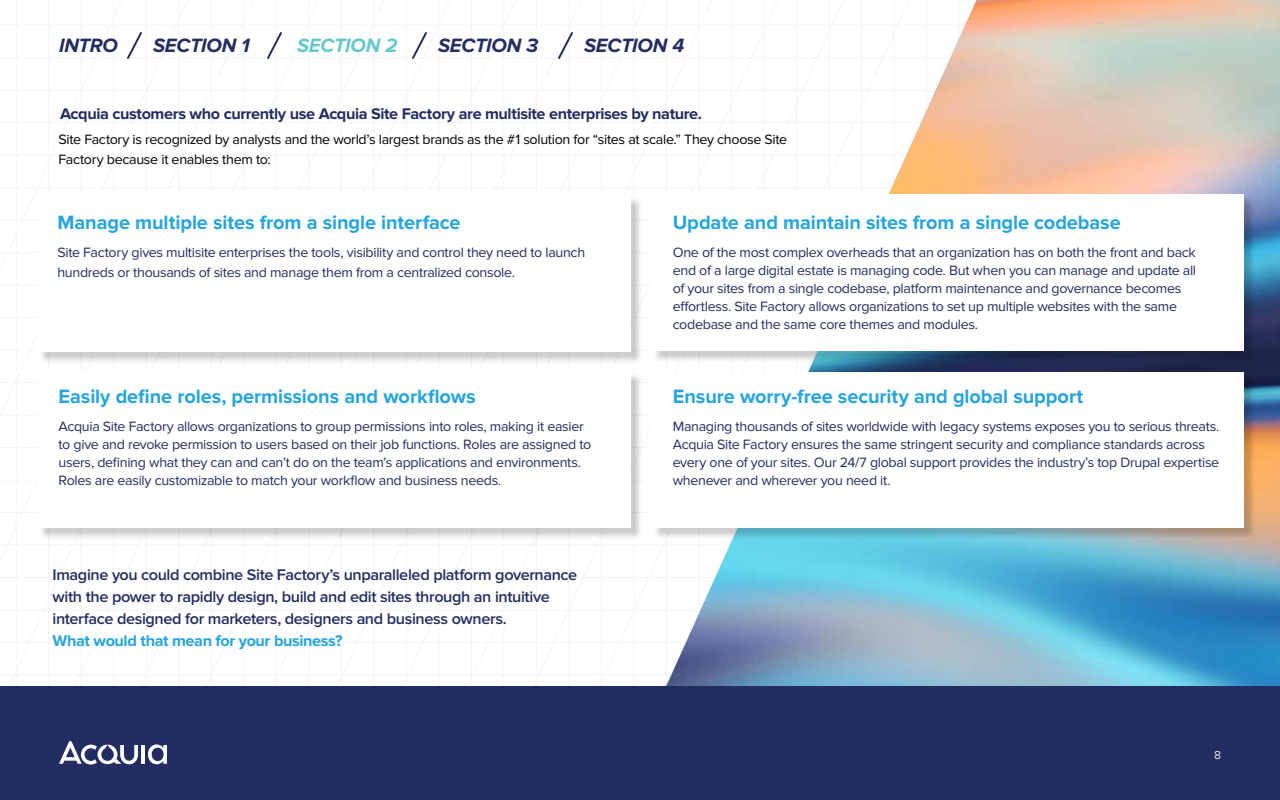
<style>
.page{position:relative;width:1280px;height:800px;background:#fff}
.page>*{position:absolute;margin:0;border:0;box-sizing:border-box;transform-origin:0 0}
.t1{font:700 20px "Proxima Nova";letter-spacing:-.005em;color:#26a4dd}
.t2{font:italic 700 20px "Proxima Nova";letter-spacing:-.005em;color:#232d61}
.t3{font:italic 700 20px "Proxima Nova";letter-spacing:-.005em;color:#67c8ca}
.t4{font:600 16px/22px "Proxima Nova";letter-spacing:-.025em;color:#232d61}
.t5{font:700 16px "Proxima Nova";letter-spacing:-.025em;color:#232d61}
.t6{font:700 16px "Proxima Nova";letter-spacing:-.025em;color:#26a4dd}
.t7{font:14px/18px "Proxima Nova";letter-spacing:-.02em;color:#232d61}
.t8{font:14px/20px "Proxima Nova";letter-spacing:-.025em;color:#000}
.t9{font:12px "Proxima Nova";color:#e1e2e3}
</style>
<div class="page">
<svg style="left:0;top:5px;width:128px;height:681px"></svg>
<img style="left:646px;top:0;width:634px;height:686px">
<div style="left:0;top:686px;width:1280px;height:114px;background:#232d61"></div>
<hr style="left:142px;top:745px;width:3px;height:19px;background:#fff">
<svg style="left:59px;top:741px;width:79px;height:24px"></svg>
<svg style="left:148px;top:744px;width:19px;height:20px"></svg>
<div style="left:652px;top:196px;width:605px;height:168px;background:#000;opacity:.2"></div>
<div style="left:651px;top:194px;width:593px;height:157px;background:#fff"></div>
<div style="left:39px;top:373px;width:605px;height:167px;background:#000;opacity:.2"></div>
<div style="left:38px;top:371px;width:593px;height:157px;background:#fff"></div>
<div style="left:652px;top:374px;width:605px;height:166px;background:#000;opacity:.2"></div>
<div style="left:651px;top:372px;width:593px;height:156px;background:#fff"></div>
<div style="left:39px;top:197px;width:605px;height:168px;background:#000;opacity:.2"></div>
<div style="left:38px;top:196px;width:593px;height:156px;background:#fff"></div>
<svg style="left:125px;top:30px;width:17px;height:31px"></svg>
<svg style="left:267px;top:32px;width:15px;height:27px"></svg>
<svg style="left:412px;top:32px;width:17px;height:27px"></svg>
<svg style="left:556px;top:32px;width:17px;height:27px"></svg>
<h1 class="t2" style="left:59px;top:34px;width:60px">INTRO</h1>
<h1 class="t2" style="left:153px;top:34px;width:98px">SECTION 1</h1>
<h1 class="t3" style="left:297px;top:34px;width:102px">SECTION 2</h1>
<h1 class="t2" style="left:438px;top:34px;width:102px">SECTION 3</h1>
<h1 class="t2" style="left:584px;top:34px;width:102px">SECTION 4</h1>
<p class="t5" style="left:60px;top:104px;width:643px">Acquia customers who currently use Acquia Site Factory are multisite enterprises by nature.</p>
<p class="t8" style="left:59px;top:129px;width:730px">Site Factory is recognized by analysts and the world’s largest brands as the #1 solution for “sites at scale.” They choose Site<br>Factory because it enables them to:</p>
<h1 class="t1" style="left:57px;top:211px;width:405px">Manage multiple sites from a single interface</h1>
<p class="t7" style="left:57px;top:243px;width:529px;line-height:20px">Site Factory gives multisite enterprises the tools, visibility and control they need to launch hundreds or thousands of sites and manage them from a centralized console.</p>
<h1 class="t1" style="left:59px;top:385px;width:419px">Easily define roles, permissions and workflows</h1>
<p class="t7" style="left:59px;top:417px;width:534px">Acquia Site Factory allows organizations to group permissions into roles, making it easier to give and revoke permission to users based on their job functions. Roles are assigned to users, defining what they can and can’t do on the team’s applications and environments.<br>Roles are easily customizable to match your workflow and business needs.</p>
<p class="t4" style="left:53px;top:564px;width:526px">Imagine you could combine Site Factory’s unparalleled platform governance with the power to rapidly design, build and edit sites through an intuitive interface designed for marketers, designers and business owners.</p>
<p class="t6" style="left:53px;top:631px;width:291px">What would that mean for your business?</p>
<h1 class="t1" style="left:673px;top:211px;width:450px">Update and maintain sites from a single codebase</h1>
<p class="t7" style="left:673px;top:244px;width:525px">One of the most complex overheads that an organization has on both the front and back end of a large digital estate is managing code. But when you can manage and update all of your sites from a single codebase, platform maintenance and governance becomes effortless. Site Factory allows organizations to set up multiple websites with the same codebase and the same core themes and modules.</p>
<h1 class="t1" style="left:673px;top:385px;width:412px">Ensure worry-free security and global support</h1>
<p class="t7" style="left:673px;top:418px;width:548px">Managing thousands of sites worldwide with legacy systems exposes you to serious threats.<br>Acquia Site Factory ensures the same stringent security and compliance standards across every one of your sites. Our 24/7 global support provides the industry’s top Drupal expertise whenever and wherever you need it.</p>
<p class="t9" style="left:1214px;top:749px;width:8px">8</p>
</div>
